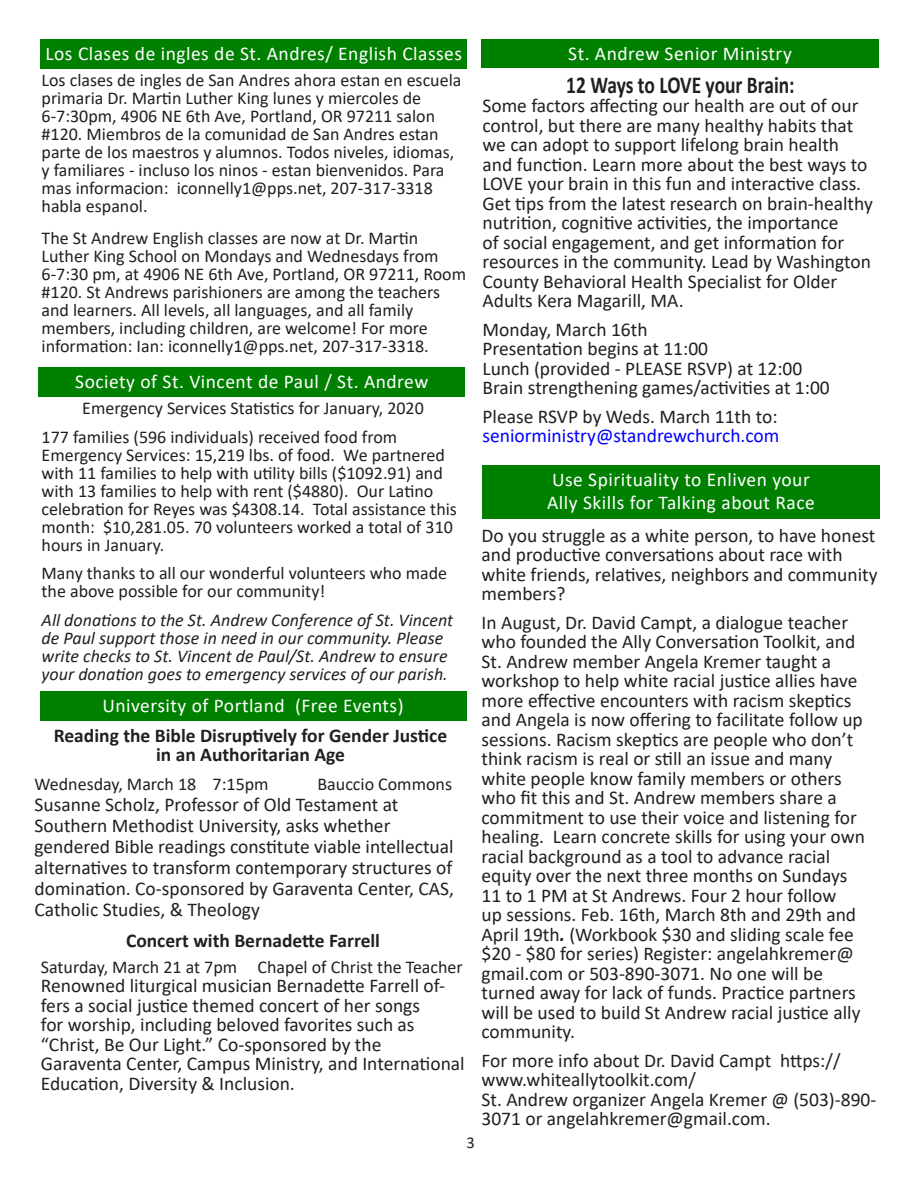
<style>
.page{position:relative;width:918px;height:1188px;background:#fff}
.page>*{position:absolute;margin:0;border:0;box-sizing:border-box;transform-origin:0 0}
.t1{font:700 24.3px "Calibri";letter-spacing:-.005em;color:#231f20;scale:.8 1}
.t2{font:19.5px/19.5px "Calibri";color:#231f20}
.t3{font:19.5px "Calibri";letter-spacing:.025em;color:#fff}
.t4{font:700 19.5px "Calibri";color:#231f20}
.t5{font:19.5px "Calibri";color:#00f}
.t6{font:18px/18px "Calibri";color:#231f20}
.t7{font:italic 18px/18px "Calibri";color:#231f20}
.t8{font:16.5px "Calibri";color:#231f20}
.s1{font-weight:700;font-style:italic}
</style>
<div class="page">
<div style="left:40px;top:691px;width:426px;height:29px;background:#008000"></div>
<div style="left:482px;top:40px;width:397px;height:28px;background:#008000"></div>
<div style="left:482px;top:465px;width:398px;height:54px;background:#008000"></div>
<div style="left:39px;top:367px;width:426px;height:29px;background:#008000"></div>
<div style="left:41px;top:39px;width:426px;height:29px;background:#008000"></div>
<p class="t3" style="left:46px;top:40px;width:418px">Los Clases de ingles de St. Andres/ English Classes</p>
<p class="t6" style="left:42px;top:71px;width:421px">Los clases de ingles de San Andres ahora estan en escuela primaria Dr. Martin Luther King lunes y miercoles de 6-7:30pm, 4906 NE 6th Ave, Portland, OR 97211 salon #120. Miembros de la comunidad de San Andres estan parte de los maestros y alumnos. Todos niveles, idiomas, y familiares - incluso los ninos - estan bienvenidos. Para mas informacion: iconnelly1@pps.net, 207-317-3318 habla espanol.</p>
<p class="t6" style="left:42px;top:228px;width:426px">The St Andrew English classes are now at Dr. Martin Luther King School on Mondays and Wednesdays from 6-7:30 pm, at 4906 NE 6th Ave, Portland, OR 97211, Room #120. St Andrews parishioners are among the teachers and learners. All levels, all languages, and all family members, including children, are welcome! For more information: Ian: iconnelly1@pps.net, 207-317-3318.</p>
<p class="t3" style="left:75px;top:368px;width:354px">Society of St. Vincent de Paul / St. Andrew</p>
<p class="t6" style="left:82px;top:399px;width:343px">Emergency Services Statistics for January, 2020</p>
<p class="t6" style="left:42px;top:427px;width:417px">177 families (596 individuals) received food from Emergency Services: 15,219 lbs. of food. We partnered with 11 families to help with utility bills ($1092.91) and with 13 families to help with rent ($4880). Our Latino celebration for Reyes was $4308.14. Total assistance this month: $10,281.05. 70 volunteers worked a total of 310 hours in January.</p>
<p class="t6" style="left:42px;top:564px;width:407px">Many thanks to all our wonderful volunteers who made the above possible for our community!</p>
<p class="t7" style="left:42px;top:610px;width:413px">All donations to the St. Andrew Conference of St. Vincent de Paul support those in need in our community. Please write checks to St. Vincent de Paul/St. Andrew to ensure your donation goes to emergency services of our parish.</p>
<p class="t3" style="left:102px;top:692px;width:303px">University of Portland (Free Events)</p>
<p class="t4" style="left:54px;top:722px;width:395px">Reading the Bible Disruptively for Gender Justice</p>
<p class="t4" style="left:156px;top:741px;width:190px">in an Authoritarian Age</p>
<p class="t6" style="left:35px;top:774px;width:236px">Wednesday, March 18 7:15pm</p>
<p class="t6" style="left:317px;top:774px;width:136px">Bauccio Commons</p>
<p class="t2" style="left:35px;top:793px;width:421px;line-height:21px">Susanne Scholz, Professor of Old Testament at Southern Methodist University, asks whether gendered Bible readings constitute viable intellectual alternatives to transform contemporary structures of domination. Co‐sponsored by Garaventa Center, CAS, Catholic Studies, &amp; Theology</p>
<p class="t4" style="left:126px;top:927px;width:256px">Concert with Bernadette Farrell</p>
<p class="t6" style="left:41px;top:957px;width:424px">Saturday, March 21 at 7pm Chapel of Christ the Teacher</p>
<p class="t2" style="left:41px;top:975px;width:406px">Renowned liturgical musician Bernadette Farrell of&shy;fers a social justice themed concert of her songs</p>
<p class="t2" style="left:41px;top:1014px;width:375px">for worship, including beloved favorites such as “Christ, Be Our Light.” Co‐sponsored by the</p>
<p class="t2" style="left:41px;top:1053px;width:425px">Garaventa Center, Campus Ministry, and International<br>Education, Diversity &amp; Inclusion.</p>
<p class="t8" style="left:466px;top:1131px;width:10px">3</p>
<p class="t3" style="left:568px;top:40px;width:225px">St. Andrew Senior Ministry</p>
<p class="t1" style="left:566px;top:68px;width:287px">12 Ways to LOVE your Brain:</p>
<p class="t2" style="left:482px;top:96px;width:392px">Some factors affecting our health are out of our control, but there are many healthy habits that we can adopt to support lifelong brain health and function. Learn more about the best ways to LOVE your brain in this fun and interactive class.<br>Get tips from the latest research on brain-healthy nutrition, cognitive activities, the importance<br>of social engagement, and get information for resources in the community. Lead by Washington County Behavioral Health Specialist for Older Adults Kera Magarill, MA.</p>
<p class="t2" style="left:482px;top:319px;width:167px">Monday, March 16th</p>
<p class="t2" style="left:482px;top:339px;width:227px">Presentation begins at 11:00</p>
<p class="t2" style="left:482px;top:358px;width:321px">Lunch (provided - PLEASE RSVP) at 12:00</p>
<p class="t2" style="left:482px;top:378px;width:349px">Brain strengthening games/activities at 1:00</p>
<p class="t2" style="left:482px;top:406px;width:297px">Please RSVP by Weds. March 11th to:</p>
<p class="t5" style="left:482px;top:422px;width:299px">seniorministry@standrewchurch.com</p>
<p class="t3" style="left:552px;top:466px;width:259px">Use Spirituality to Enliven your</p>
<p class="t3" style="left:547px;top:489px;width:269px">Ally Skills for Talking about Race</p>
<p class="t2" style="left:482px;top:525px;width:398px">Do you struggle as a white person, to have honest and productive conversations about race with white friends, relatives, neighbors and community members?</p>
<p class="t2" style="left:482px;top:612px;width:385px">In August, Dr. David Campt, a dialogue teacher who founded the Ally Conversation Toolkit, and St. Andrew member Angela Kremer taught a workshop to help white racial justice allies have more effective encounters with racism skeptics and Angela is now offering to facilitate follow up sessions. Racism skeptics are people who don’t think racism is real or still an issue and many white people know family members or others who fit this and St. Andrew members share a commitment to use their voice and listening for healing. Learn concrete skills for using your own racial background as a tool to advance racial equity over the next three months on Sundays 11 to 1 PM at St Andrews. Four 2 hour follow<br>up sessions. Feb. 16th, March 8th and 29th and April 19th<span class="s1">.</span> (Workbook $30 and sliding scale fee $20 - $80 for series) Register: angelahkremer@ gmail.com or 503-890-3071. No one will be turned away for lack of funds. Practice partners will be used to build St Andrew racial justice ally community.</p>
<p class="t2" style="left:482px;top:1050px;width:361px">For more info about Dr. David Campt https:// www.whiteallytoolkit.com/</p>
<p class="t2" style="left:482px;top:1089px;width:396px">St. Andrew organizer Angela Kremer @ (503)-890-<br>3071 or angelahkremer@gmail.com.</p>
</div>
